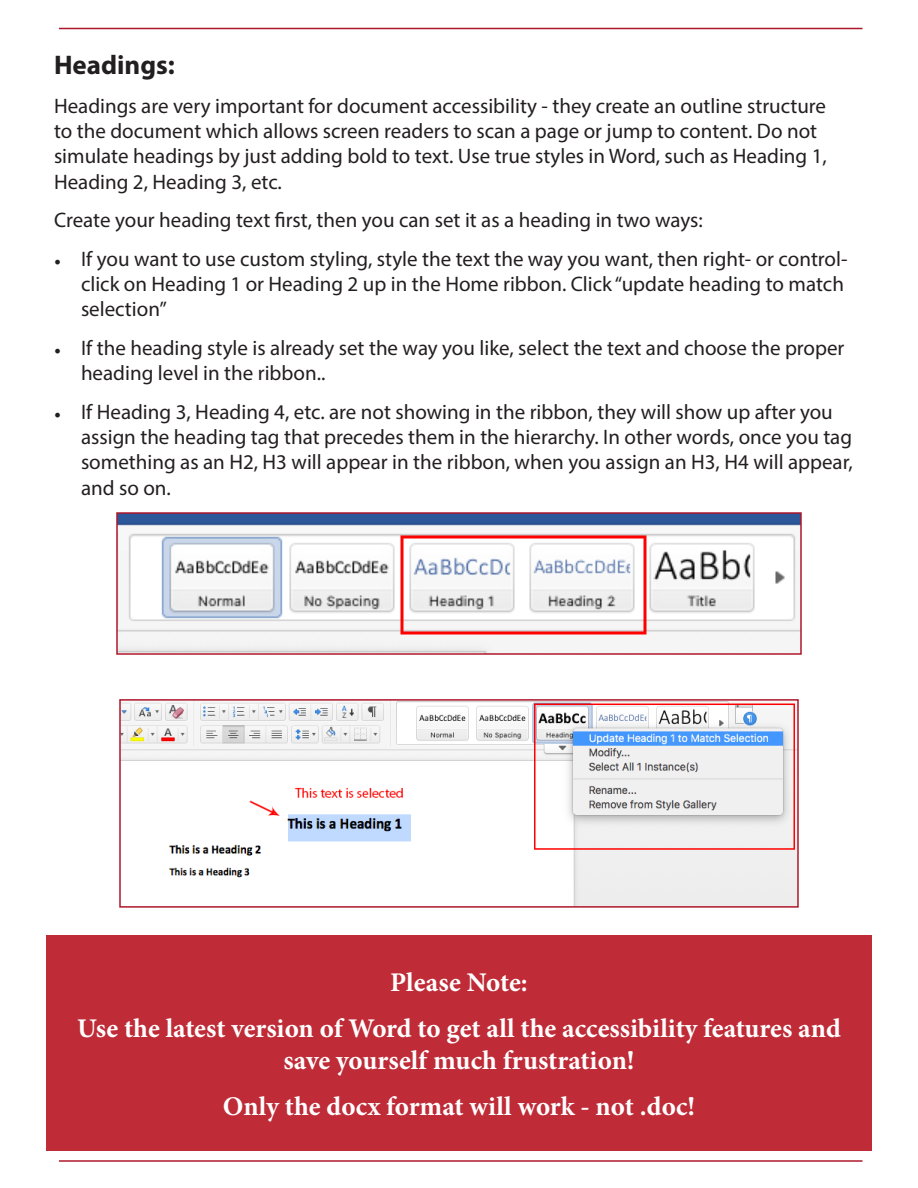
<style>
.page{position:relative;width:918px;height:1188px;background:#fff}
.page>*{position:absolute;margin:0;border:0;box-sizing:border-box;transform-origin:0 0}
.t1{font:700 27px/32.4px "Minion Pro";color:#fff;text-align:center}
.t2{font:700 27px "Myriad Pro";color:#231f20}
.t3{font:21px/25.2px "Myriad Pro";color:#231f20}
.s1{font-family:"Minion Pro";font-size:18px}
</style>
<div class="page">
<hr style="left:59px;top:28px;width:803px;height:1px;background:#ae172b">
<hr style="left:59px;top:1160px;width:803px;height:2px;background:#ae172b">
<img style="left:119px;top:515px;width:680px;height:137px">
<div style="left:116px;top:512px;width:686px;height:143px;border:2px solid #ae172b"></div>
<img style="left:122px;top:702px;width:674px;height:203px">
<div style="left:119px;top:699px;width:680px;height:209px;border:2px solid #ae172b"></div>
<div style="left:46px;top:935px;width:826px;height:216px;background:#bf2b37"></div>
<h2 class="t2" style="left:54px;top:48px;width:122px">Headings:</h2>
<p class="t3" style="left:54px;top:93px;width:774px">Headings are very important for document accessibility - they create an outline structure to the document which allows screen readers to scan a page or jump to content. Do not simulate headings by just adding bold to text. Use true styles in Word, such as Heading 1, Heading 2, Heading 3, etc.</p>
<p class="t3" style="left:54px;top:207px;width:650px">Create your heading text first, then you can set it as a heading in two ways:</p>
<p class="t3" style="left:81px;top:246px;width:768px;text-indent:-27px"><span class="s1">•</span> If you want to use custom styling, style the text the way you want, then right- or control&shy;click on Heading 1 or Heading 2 up in the Home ribbon. Click “update heading to match selection”</p>
<p class="t3" style="left:81px;top:335px;width:765px;text-indent:-27px"><span class="s1">•</span> If the heading style is already set the way you like, select the text and choose the proper heading level in the ribbon..</p>
<p class="t3" style="left:81px;top:399px;width:773px;text-indent:-27px"><span class="s1">•</span> If Heading 3, Heading 4, etc. are not showing in the ribbon, they will show up after you assign the heading tag that precedes them in the hierarchy. In other words, once you tag something as an H2, H3 will appear in the ribbon, when you assign an H3, H4 will appear, and so on.</p>
<p class="t1" style="left:390px;top:965px;width:139px">Please Note:</p>
<p class="t1" style="left:77px;top:1011px;width:765px">Use the latest version of Word to get all the accessibility features and save yourself much frustration!</p>
<p class="t1" style="left:223px;top:1090px;width:474px">Only the docx format will work - not .doc!</p>
</div>
